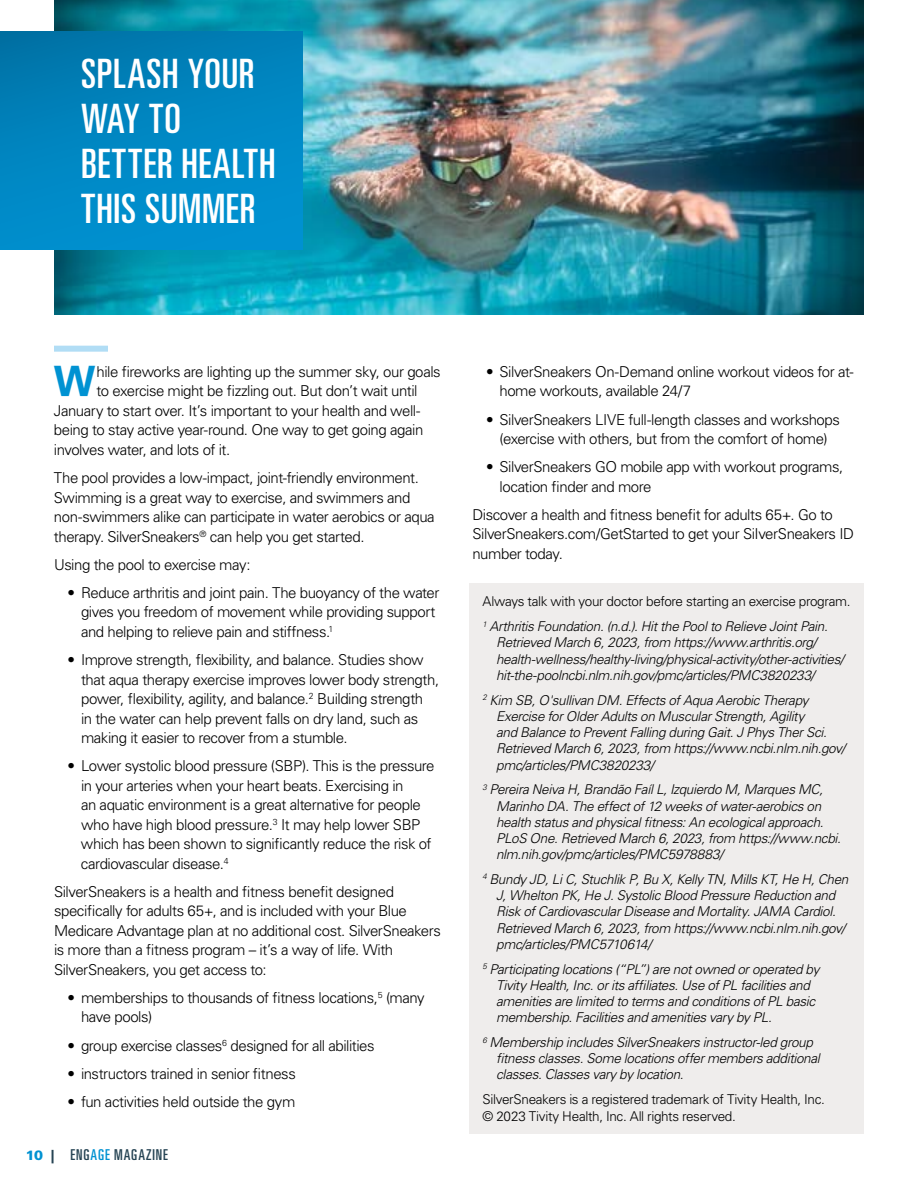
<style>
.page{position:relative;width:918px;height:1188px;background:#fff}
.page>*{position:absolute;margin:0;border:0;box-sizing:border-box;transform-origin:0 0}
.t1{font:700 42px "Univers LT Std";color:#0092d2}
.t2{font:ultra-condensed 40.5px/45px "Univers LT Std";letter-spacing:.02em;color:#fff}
.t3{font:300 15px/19.5px "Univers LT Std";letter-spacing:-.03em;color:#000}
.t4{font:ultra-condensed 15px "Univers LT Std";letter-spacing:.065em;color:#254353}
.t5{font:italic 300 13.5px/16.2px "Univers LT Std";letter-spacing:-.025em;color:#000}
.t6{font:300 13.5px/24.9px "Univers LT Std";letter-spacing:-.025em;color:#000}
.s1{font-weight:900;font-stretch:normal;font-size:13.5px;color:#0092d2}
.s2{font-weight:900;font-stretch:normal;font-size:13.5px}
.s3{color:#0092d2}
.s4{font-style:italic}
</style>
<div class="page">
<img style="left:54px;top:0;width:810px;height:314px">
<div style="left:54px;top:346px;width:54px;height:6px;background:#b1ddf5"></div>
<div style="left:0;top:32px;width:303px;height:218px;background:linear-gradient(to bottom,#007ab0,#0093d3)"></div>
<div style="left:469px;top:583px;width:395px;height:551px;background:#efedec"></div>
<h2 class="t2" style="left:81px;top:51px;width:196px">SPLASH YOUR<br>WAY TO<br>BETTER HEALTH<br>THIS SUMMER</h2>
<h1 class="t1" style="left:53px;top:357px;width:43px">W</h1>
<p class="t3" style="left:97px;top:362px;width:346px">hile fireworks are lighting up the summer sky, our goals</p>
<p class="t3" style="left:97px;top:381px;width:322px">to exercise might be fizzling out. But don’t wait until</p>
<p class="t3" style="left:54px;top:401px;width:368px">January to start over. It’s important to your health and well-</p>
<p class="t3" style="left:54px;top:420px;width:371px">being to stay active year-round. One way to get going again</p>
<p class="t3" style="left:54px;top:440px;width:178px">involves water, and lots of it.</p>
<p class="t3" style="left:54px;top:468px;width:382px">The pool provides a low-impact, joint-friendly environment.<br>Swimming is a great way to exercise, and swimmers and non-swimmers alike can participate in water aerobics or aqua therapy. SilverSneakers<sup>®</sup> can help you get started.</p>
<p class="t3" style="left:54px;top:555px;width:198px">Using the pool to exercise may:</p>
<p class="t3" style="left:81px;top:583px;width:360px;text-indent:-14px">• Reduce arthritis and joint pain. The buoyancy of the water gives you freedom of movement while providing support and helping to relieve pain and stiffness.<sup>1</sup></p>
<p class="t3" style="left:81px;top:650px;width:360px;text-indent:-14px">• Improve strength, flexibility, and balance. Studies show that aqua therapy exercise improves lower body strength, power, flexibility, agility, and balance.<sup>2</sup> Building strength<br>in the water can help prevent falls on dry land, such as making it easier to recover from a stumble.</p>
<p class="t3" style="left:81px;top:756px;width:355px;text-indent:-13px">• Lower systolic blood pressure (SBP). This is the pressure in your arteries when your heart beats. Exercising in<br>an aquatic environment is a great alternative for people who have high blood pressure.<sup>3</sup> It may help lower SBP which has been shown to significantly reduce the risk of cardiovascular disease.<sup>4</sup></p>
<p class="t3" style="left:54px;top:882px;width:388px">SilverSneakers is a health and fitness benefit designed specifically for adults 65+, and is included with your Blue Medicare Advantage plan at no additional cost. SilverSneakers is more than a fitness program – it’s a way of life. With SilverSneakers, you get access to:</p>
<p class="t3" style="left:81px;top:988px;width:345px;text-indent:-14px">• memberships to thousands of fitness locations,<sup>5</sup> (many have pools)</p>
<p class="t3" style="left:68px;top:1036px;width:309px">• group exercise classes<sup>6</sup> designed for all abilities</p>
<p class="t3" style="left:68px;top:1064px;width:230px">• instructors trained in senior fitness</p>
<p class="t3" style="left:68px;top:1092px;width:229px">• fun activities held outside the gym</p>
<p class="t4" style="left:26px;top:1146px;width:143px"><span class="s1">10</span> <span class="s2">|</span> ENG<span class="s3">AGE</span> MAGAZINE</p>
<p class="t3" style="left:500px;top:362px;width:356px;text-indent:-14px">• SilverSneakers On-Demand online workout videos for at&shy;home workouts, available 24/7</p>
<p class="t3" style="left:486px;top:410px;width:355px;text-align:center">• SilverSneakers LIVE full-length classes and workshops (exercise with others, but from the comfort of home)</p>
<p class="t3" style="left:500px;top:457px;width:345px;text-indent:-14px">• SilverSneakers GO mobile app with workout programs, location finder and more</p>
<p class="t3" style="left:473px;top:505px;width:383px">Discover a health and fitness benefit for adults 65+. Go to<br>SilverSneakers.com/GetStarted to get your SiIverSneakers ID number today.</p>
<p class="t6" style="left:483px;top:589px;width:369px">Always talk with your doctor before starting an exercise program.<br><sup>1</sup> <span class="s4">Arthritis Foundation. (n.d.). Hit the Pool to Relieve Joint Pain.</span></p>
<p class="t5" style="left:496px;top:635px;width:349px">Retrieved March 6, 2023, from https://www.arthritis.org/ health-wellness/healthy-living/physical-activity/other-activities/ hit-the-poolncbi.nlm.nih.gov/pmc/articles/PMC3820233/</p>
<p class="t5" style="left:496px;top:692px;width:351px;text-indent:-13px"><sup>2</sup> Kim SB, O'sullivan DM. Effects of Aqua Aerobic Therapy Exercise for Older Adults on Muscular Strength, Agility<br>and Balance to Prevent Falling during Gait. J Phys Ther Sci.<br>Retrieved March 6, 2023, from https://www.ncbi.nlm.nih.gov/ pmc/articles/PMC3820233/</p>
<p class="t5" style="left:496px;top:782px;width:346px;text-indent:-13px"><sup>3</sup> Pereira Neiva H, Brandão Faíl L, Izquierdo M, Marques MC, Marinho DA. The effect of 12 weeks of water-aerobics on health status and physical fitness: An ecological approach.<br>PLoS One. Retrieved March 6, 2023, from https://www.ncbi. nlm.nih.gov/pmc/articles/PMC5978883/</p>
<p class="t5" style="left:496px;top:871px;width:354px;text-indent:-13px"><sup>4</sup> Bundy JD, Li C, Stuchlik P, Bu X, Kelly TN, Mills KT, He H, Chen J, Whelton PK, He J. Systolic Blood Pressure Reduction and Risk of Cardiovascular Disease and Mortality. JAMA Cardiol.<br>Retrieved March 6, 2023, from https://www.ncbi.nlm.nih.gov/ pmc/articles/PMC5710614/</p>
<p class="t5" style="left:496px;top:961px;width:325px;text-indent:-13px"><sup>5</sup> Participating locations (“PL”) are not owned or operated by Tivity Health, Inc. or its affiliates. Use of PL facilities and amenities are limited to terms and conditions of PL basic membership. Facilities and amenities vary by PL.</p>
<p class="t5" style="left:496px;top:1034px;width:325px;text-indent:-13px"><sup>6</sup> Membership includes SilverSneakers instructor-led group fitness classes. Some locations offer members additional classes. Classes vary by location.</p>
<p class="t6" style="left:483px;top:1091px;width:344px;line-height:16.2px">SilverSneakers is a registered trademark of Tivity Health, Inc. © 2023 Tivity Health, Inc. All rights reserved.</p>
</div>
